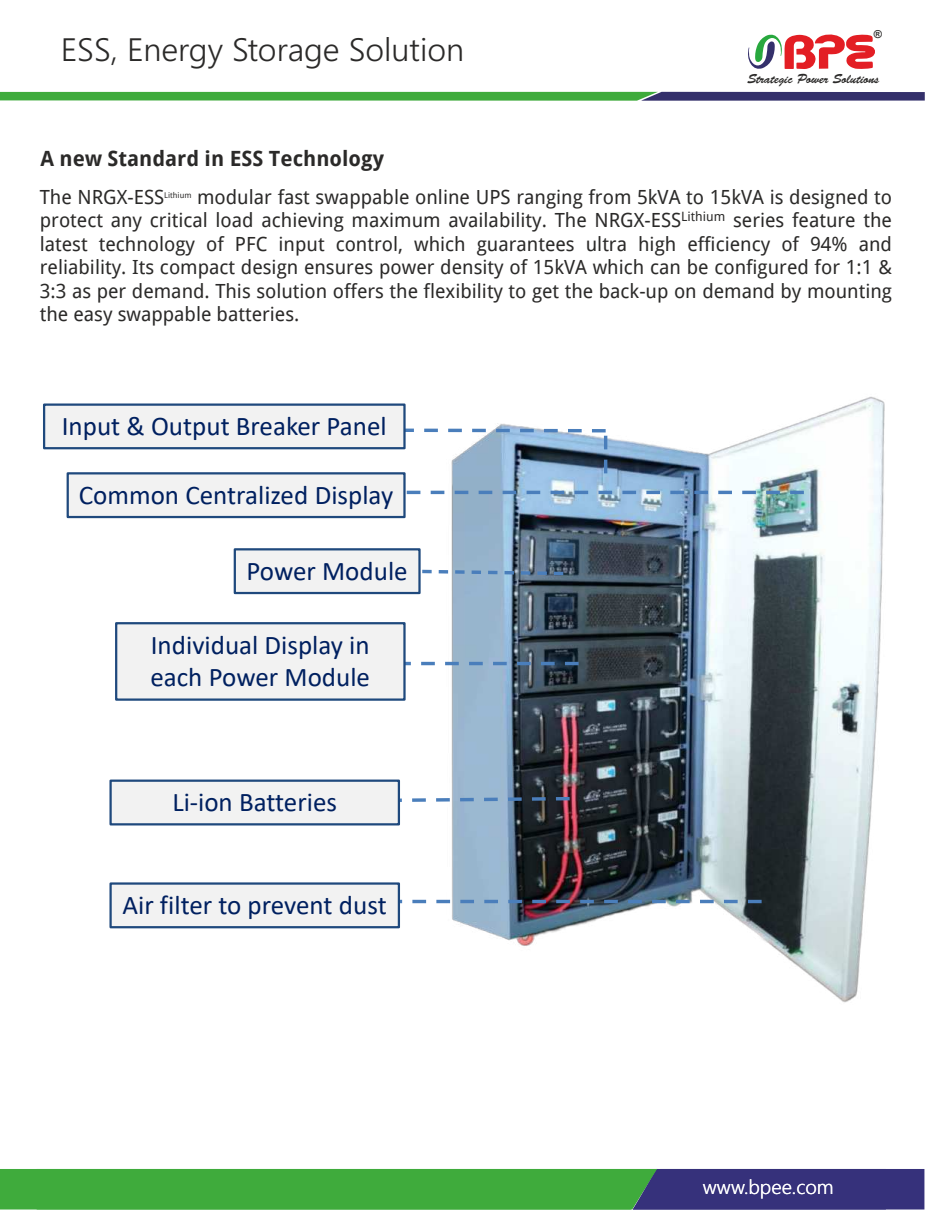
<style>
.page{position:relative;width:926px;height:1223px;background:#fff}
.page>*{position:absolute;margin:0;border:0;box-sizing:border-box;transform-origin:0 0}
.t1{font:300 32.4px "Nirmala UI";color:#2b2a29}
.t2{font:27px/32.4px "Calibri";color:#002060}
.t3{font:700 21px "Droid Sans";color:#2b2a29}
.t4{font:300 19.95px "Nirmala UI";color:#fefefe}
.t5{font:19.5px/23.4px "Droid Sans";color:#2b2a29;text-align:justify}
.t6{font:13.2px "Brush Script Std";color:#2b2a29;scale:.96 1}
.t7{font:700 10.95px "Arial";color:#2b2a29}
.t8{font:7.95px "Droid Sans";color:#2b2a29}
</style>
<div class="page">
<svg style="left:0;top:92px;width:924px;height:9px;background:#458c53"></svg>
<svg style="left:748px;top:34px;width:127px;height:35px"></svg>
<svg style="left:0;top:1168px;width:923px;height:41px;background:#408953"></svg>
<img style="left:272px;top:396px;width:613px;height:607px">
<svg style="left:405px;top:490px;width:398px;height:4px;background:#7fa5cb"></svg>
<svg style="left:405px;top:661px;width:173px;height:4px"></svg>
<div style="left:115px;top:622px;width:290px;height:78px;background:#f2f2f2;border:2px solid #1f497d"></div>
<svg style="left:400px;top:795px;width:172px;height:10px"></svg>
<div style="left:109px;top:779px;width:291px;height:46px;background:#f2f2f2;border:2px solid #1f497d"></div>
<svg style="left:420px;top:566px;width:145px;height:10px"></svg>
<div style="left:67px;top:472px;width:338px;height:46px;background:#f2f2f2;border:2px solid #1f497d"></div>
<svg style="left:170px;top:426px;width:438px;height:47px"></svg>
<div style="left:43px;top:403px;width:362px;height:46px;background:#f2f2f2;border:2px solid #1f497d"></div>
<svg style="left:400px;top:899px;width:361px;height:3px"></svg>
<div style="left:109px;top:882px;width:291px;height:46px;background:#f2f2f2;border:2px solid #1f497d"></div>
<div style="left:233px;top:548px;width:187px;height:46px;background:#f2f2f2;border:2px solid #1f497d"></div>
<h1 class="t1" style="left:61px;top:23px;width:404px">ESS, Energy Storage Solution</h1>
<p class="t7" style="left:873px;top:26px;width:10px">®</p>
<p class="t6" style="left:747px;top:71px;width:139px">Strategic Power Solutions</p>
<p class="t3" style="left:40px;top:147px;width:345px">A new Standard in ESS Technology</p>
<p class="t5" style="left:40px;top:185px;width:126px">The NRGX-ESS</p>
<p class="t8" style="left:164px;top:190px;width:29px">Lithium</p>
<p class="t5" style="left:40px;top:185px;width:853px;text-indent:157px">modular fast swappable online UPS ranging from 5kVA to 15kVA is designed to protect any critical load achieving maximum availability. The NRGX-ESS<sup>Lithium</sup> series feature the latest technology of PFC input control, which guarantees ultra high efficiency of 94% and reliability. Its compact design ensures power density of 15kVA which can be configured for 1:1 &amp; 3:3 as per demand. This solution offers the flexibility to get the back-up on demand by mounting the easy swappable batteries.</p>
<h2 class="t2" style="left:62px;top:412px;width:326px">Input &amp; Output Breaker Panel</h2>
<h2 class="t2" style="left:79px;top:481px;width:316px">Common Centralized Display</h2>
<h2 class="t2" style="left:246px;top:557px;width:163px">Power Module</h2>
<h2 class="t2" style="left:150px;top:630px;width:221px">Individual Display in each Power Module</h2>
<h2 class="t2" style="left:172px;top:788px;width:166px">Li-ion Batteries</h2>
<h2 class="t2" style="left:122px;top:890px;width:265px">Air filter to prevent dust</h2>
<p class="t4" style="left:702px;top:1170px;width:132px">www.bpee.com</p>
<p class="t4" style="left:743px;top:1170px;width:91px">.bpee.com</p>
</div>
